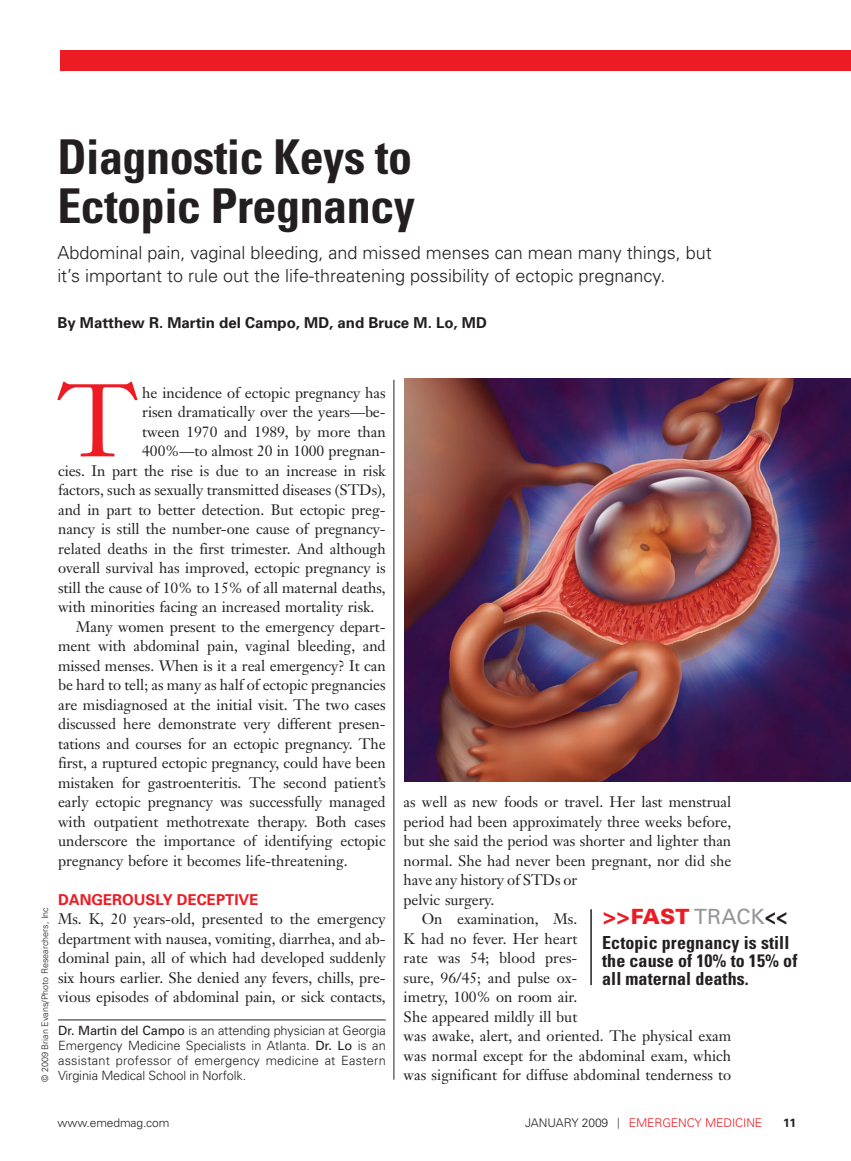
<style>
.page{position:relative;width:851px;height:1161px;background:#fff}
.page>*{position:absolute;margin:0;border:0;box-sizing:border-box;transform-origin:0 0}
.t1{font:101.55px "Janson Text";color:#ed1c24}
.t2{font:700 condensed 48px/49.5px "Univers";letter-spacing:-.01em;color:#231f20}
.t3{font:21px "Univers";letter-spacing:.005em;color:#939598}
.t4{font:300 18px/22.5px "Univers";color:#231f20}
.t5{font:700 condensed 18px/18px "Univers";letter-spacing:.005em;color:#231f20}
.t6{font:15px/19.5px "Janson Text";letter-spacing:-.005em;color:#231f20;text-align:justify}
.t7{font:700 15px "Univers";color:#231f20}
.t8{font:700 15px "Univers";color:#ed1c24}
.t9{font:300 12.75px/15px "Univers";letter-spacing:-.01em;color:#231f20;text-align:justify}
.t10{font:300 12px "Univers";letter-spacing:-.01em;color:#ed1c24}
.t11{font:300 12px "Univers";letter-spacing:-.01em;color:#231f20}
.t12{font:700 12px "Univers";color:#231f20}
.t13{font:300 9px "Univers";color:#231f20}
.s1{font-weight:900;font-size:22.5px;color:#ed1c24}
.s2{font-weight:900;color:#ed1c24}
.s3{font-weight:700;font-stretch:condensed;font-size:22.5px;color:#231f20}
.s4{font-weight:400}
.s5{color:#231f20}
.s6{font-family:"Gill Sans";color:#231f20}
</style>
<div class="page">
<hr style="left:58px;top:1020px;width:328px;height:1px;background:#231f20">
<hr style="left:393px;top:380px;width:1px;height:700px;background:#231f20">
<hr style="left:590px;top:909px;width:1px;height:76px;background:#231f20">
<img style="left:404px;top:378px;width:446px;height:404px">
<div style="left:60px;top:50px;width:790px;height:21px;background:#ed1c24"></div>
<h2 class="t2" style="left:57px;top:137px;width:359px">Diagnostic Keys to<br>Ectopic Pregnancy</h2>
<p class="t4" style="left:57px;top:243px;width:656px">Abdominal pain, vaginal bleeding, and missed menses can mean many things, but it’s important to rule out the life-threatening possibility of ectopic pregnancy.</p>
<p class="t7" style="left:57px;top:318px;width:431px">By Matthew R. Martin del Campo, MD, and Bruce M. Lo, MD</p>
<p class="t13" style="left:42px;top:1082px;width:176px;rotate:-90deg">© 2009 Brian Evans/Photo Researchers, Inc</p>
<h1 class="t1" style="left:58px;top:379px;width:81px">T</h1>
<p class="t6" style="left:142px;top:384px;width:245px">he incidence of ectopic pregnancy has</p>
<p class="t6" style="left:142px;top:404px;width:245px">risen dramatically over the years—be-</p>
<p class="t6" style="left:142px;top:423px;width:245px">tween 1970 and 1989, by more than</p>
<p class="t6" style="left:142px;top:443px;width:245px">400%—to almost 20 in 1000 pregnan-</p>
<p class="t6" style="left:58px;top:462px;width:329px">cies. In part the rise is due to an increase in risk</p>
<p class="t6" style="left:58px;top:482px;width:329px">factors, such as sexually transmitted diseases (STDs),</p>
<p class="t6" style="left:58px;top:501px;width:329px">and in part to better detection. But ectopic preg-</p>
<p class="t6" style="left:58px;top:521px;width:329px">nancy is still the number-one cause of pregnancy-</p>
<p class="t6" style="left:58px;top:540px;width:329px">related deaths in the first trimester. And although</p>
<p class="t6" style="left:58px;top:560px;width:329px">overall survival has improved, ectopic pregnancy is</p>
<p class="t6" style="left:58px;top:579px;width:329px">still the cause of 10% to 15% of all maternal deaths,</p>
<p class="t6" style="left:58px;top:599px;width:318px">with minorities facing an increased mortality risk.</p>
<p class="t6" style="left:76px;top:618px;width:311px">Many women present to the emergency depart-</p>
<p class="t6" style="left:58px;top:638px;width:329px">ment with abdominal pain, vaginal bleeding, and</p>
<p class="t6" style="left:58px;top:657px;width:329px">missed menses. When is it a real emergency? It can</p>
<p class="t6" style="left:58px;top:677px;width:329px">be hard to tell; as many as half of ectopic pregnancies</p>
<p class="t6" style="left:58px;top:696px;width:329px">are misdiagnosed at the initial visit. The two cases</p>
<p class="t6" style="left:58px;top:716px;width:329px">discussed here demonstrate very different presen-</p>
<p class="t6" style="left:58px;top:735px;width:329px">tations and courses for an ectopic pregnancy. The</p>
<p class="t6" style="left:58px;top:755px;width:329px">first, a ruptured ectopic pregnancy, could have been</p>
<p class="t6" style="left:58px;top:774px;width:329px">mistaken for gastroenteritis. The second patient’s</p>
<p class="t6" style="left:58px;top:794px;width:329px">early ectopic pregnancy was successfully managed</p>
<p class="t6" style="left:58px;top:813px;width:329px">with outpatient methotrexate therapy. Both cases</p>
<p class="t6" style="left:58px;top:833px;width:329px">underscore the importance of identifying ectopic</p>
<p class="t6" style="left:58px;top:852px;width:291px">pregnancy before it becomes life-threatening.</p>
<p class="t8" style="left:58px;top:894px;width:202px">DANGEROUSLY DECEPTIVE</p>
<p class="t6" style="left:58px;top:911px;width:329px">Ms. K, 20 years-old, presented to the emergency department with nausea, vomiting, diarrhea, and ab&shy;dominal pain, all of which had developed suddenly six hours earlier. She denied any fevers, chills, pre&shy;vious episodes of abdominal pain, or sick contacts,</p>
<p class="t6" style="left:403px;top:794px;width:329px">as well as new foods or travel. Her last menstrual</p>
<p class="t6" style="left:403px;top:813px;width:329px">period had been approximately three weeks before,</p>
<p class="t6" style="left:403px;top:833px;width:329px">but she said the period was shorter and lighter than</p>
<p class="t6" style="left:403px;top:852px;width:329px">normal. She had never been pregnant, nor did she</p>
<p class="t6" style="left:403px;top:872px;width:175px">have any history of STDs or</p>
<p class="t6" style="left:403px;top:891px;width:92px">pelvic surgery.</p>
<p class="t6" style="left:421px;top:911px;width:157px">On examination, Ms.</p>
<p class="t6" style="left:403px;top:930px;width:175px">K had no fever. Her heart</p>
<p class="t6" style="left:403px;top:950px;width:175px">rate was 54; blood pres-</p>
<p class="t6" style="left:403px;top:969px;width:175px">sure, 96/45; and pulse ox-</p>
<p class="t6" style="left:403px;top:989px;width:175px">imetry, 100% on room air.</p>
<p class="t6" style="left:403px;top:1008px;width:175px">She appeared mildly ill but</p>
<p class="t6" style="left:403px;top:1028px;width:329px">was awake, alert, and oriented. The physical exam</p>
<p class="t6" style="left:403px;top:1047px;width:329px">was normal except for the abdominal exam, which</p>
<p class="t6" style="left:403px;top:1067px;width:329px">was significant for diffuse abdominal tenderness to</p>
<h3 class="t3" style="left:602px;top:909px;width:187px"><span class="s1">&gt;&gt;</span><span class="s2">FAST</span> TRACK<span class="s3">&lt;&lt;</span></h3>
<p class="t5" style="left:602px;top:936px;width:197px">Ectopic pregnancy is still the cause of 10% to 15% of all maternal deaths.</p>
<p class="t9" style="left:58px;top:1024px;width:329px"><span class="s4">Dr. Martin del Campo</span> is an attending physician at Georgia Emergency Medicine Specialists in Atlanta. <span class="s4">Dr. Lo</span> is an assistant professor of emergency medicine at Eastern Virginia Medical School in Norfolk.</p>
<p class="t11" style="left:58px;top:1118px;width:113px">www.emedmag.com</p>
<p class="t10" style="left:525px;top:1118px;width:239px"><span class="s5">JANUARY 2009</span> <span class="s6">|</span> EMERGENCY MEDICINE</p>
<p class="t12" style="left:783px;top:1118px;width:15px">11</p>
</div>
